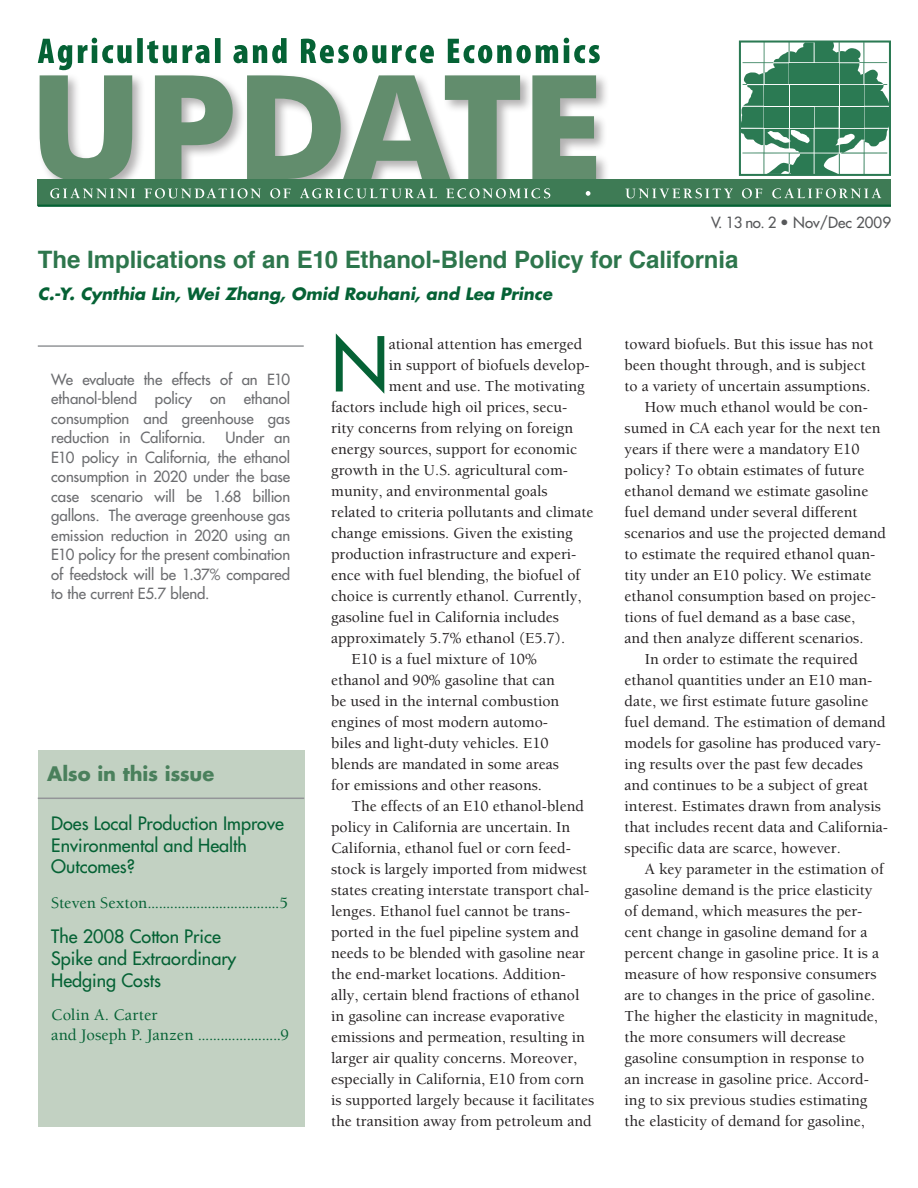
<style>
.page{position:relative;width:918px;height:1188px;background:#fff}
.page>*{position:absolute;margin:0;border:0;box-sizing:border-box;transform-origin:0 0}
.t1{font:500 73.5px "Futura Std";color:#056235}
.t2{font:700 24px "Helvetica";letter-spacing:-.005em;color:#2d764c}
.t3{font:700 19.5px "Futura Std";letter-spacing:-.01em;color:#4a805c}
.t4{font:500 18px/21.6px "Futura Std";color:#056235}
.t5{font:500 16.5px/19.8px "Berkeley Std";letter-spacing:.005em;color:#056235}
.t6{font:italic 700 16.5px "Futura Std";color:#056235}
.t7{font:500 15.75px "Berkeley Std";color:#231f20}
.t8{font:500 15px/19.5px "Futura Std";letter-spacing:-.005em;color:#6c6d70;text-align:justify}
.t9{font:500 15px "Futura Std";color:#57585a}
</style>
<div class="page">
<div style="left:37px;top:72px;width:573px;height:124px;background:#231f20;opacity:.35"></div>
<svg style="left:40px;top:75px;width:556px;height:104px;fill:#628d6d"></svg>
<div style="left:38px;top:179px;width:853px;height:27px;background:#3e7b55"></div>
<svg style="left:38px;top:38px;width:562px;height:32px"></svg>
<svg style="left:742px;top:44px;width:146px;height:129px"></svg>
<div style="left:739px;top:41px;width:152px;height:135px;border:2px solid #056235"></div>
<hr style="left:38px;top:205px;width:853px;height:2px;background:#056235">
<svg style="left:50px;top:188px;width:831px;height:10px"></svg>
<div style="left:38px;top:751px;width:266px;height:376px;background:#c2d1c2"></div>
<hr style="left:38px;top:798px;width:266px;height:1px;background:#939598">
<hr style="left:38px;top:345px;width:266px;height:2px;background:#939598">
<p class="t9" style="left:711px;top:213px;width:181px">V. 13 no. 2 • Nov/Dec 2009</p>
<h2 class="t2" style="left:38px;top:240px;width:702px">The Implications of an E10 Ethanol-Blend Policy for California</h2>
<p class="t6" style="left:38px;top:283px;width:516px">C.-Y. Cynthia Lin, Wei Zhang, Omid Rouhani, and Lea Prince</p>
<p class="t7" style="left:625px;top:336px;width:250px">toward biofuels. But this issue has not</p>
<p class="t7" style="left:625px;top:357px;width:243px">been thought through, and is subject</p>
<p class="t7" style="left:625px;top:378px;width:247px">to a variety of uncertain assumptions.</p>
<p class="t7" style="left:645px;top:399px;width:225px">How much ethanol would be con-</p>
<p class="t7" style="left:625px;top:420px;width:258px">sumed in CA each year for the next ten</p>
<p class="t7" style="left:625px;top:441px;width:237px">years if there were a mandatory E10</p>
<p class="t7" style="left:625px;top:462px;width:241px">policy? To obtain estimates of future</p>
<p class="t7" style="left:625px;top:483px;width:245px">ethanol demand we estimate gasoline</p>
<p class="t7" style="left:625px;top:504px;width:234px">fuel demand under several different</p>
<p class="t7" style="left:625px;top:525px;width:263px">scenarios and use the projected demand</p>
<p class="t7" style="left:625px;top:546px;width:252px">to estimate the required ethanol quan-</p>
<p class="t7" style="left:625px;top:567px;width:249px">tity under an E10 policy. We estimate</p>
<p class="t7" style="left:625px;top:588px;width:253px">ethanol consumption based on projec-</p>
<p class="t7" style="left:625px;top:609px;width:232px">tions of fuel demand as a base case,</p>
<p class="t7" style="left:625px;top:630px;width:240px">and then analyze different scenarios.</p>
<p class="t7" style="left:645px;top:651px;width:215px">In order to estimate the required</p>
<p class="t7" style="left:625px;top:672px;width:249px">ethanol quantities under an E10 man-</p>
<p class="t7" style="left:625px;top:693px;width:245px">date, we first estimate future gasoline</p>
<p class="t7" style="left:625px;top:714px;width:263px">fuel demand. The estimation of demand</p>
<p class="t7" style="left:625px;top:735px;width:258px">models for gasoline has produced vary-</p>
<p class="t7" style="left:625px;top:756px;width:240px">ing results over the past few decades</p>
<p class="t7" style="left:625px;top:777px;width:245px">and continues to be a subject of great</p>
<p class="t7" style="left:625px;top:798px;width:258px">interest. Estimates drawn from analysis</p>
<p class="t7" style="left:625px;top:819px;width:265px">that includes recent data and California-</p>
<p class="t7" style="left:625px;top:840px;width:218px">specific data are scarce, however.</p>
<p class="t7" style="left:645px;top:861px;width:240px">A key parameter in the estimation of</p>
<p class="t7" style="left:625px;top:882px;width:249px">gasoline demand is the price elasticity</p>
<p class="t7" style="left:625px;top:903px;width:239px">of demand, which measures the per-</p>
<p class="t7" style="left:625px;top:924px;width:244px">cent change in gasoline demand for a</p>
<p class="t7" style="left:625px;top:945px;width:256px">percent change in gasoline price. It is a</p>
<p class="t7" style="left:625px;top:966px;width:253px">measure of how responsive consumers</p>
<p class="t7" style="left:625px;top:987px;width:252px">are to changes in the price of gasoline.</p>
<p class="t7" style="left:625px;top:1008px;width:255px">The higher the elasticity in magnitude,</p>
<p class="t7" style="left:625px;top:1029px;width:223px">the more consumers will decrease</p>
<p class="t7" style="left:625px;top:1050px;width:241px">gasoline consumption in response to</p>
<p class="t7" style="left:625px;top:1070px;width:246px">an increase in gasoline price. Accord-</p>
<p class="t7" style="left:625px;top:1091px;width:244px">ing to six previous studies estimating</p>
<p class="t7" style="left:625px;top:1112px;width:242px">the elasticity of demand for gasoline,</p>
<h1 class="t1" style="left:331px;top:318px;width:59px">N</h1>
<p class="t7" style="left:389px;top:336px;width:195px">ational attention has emerged</p>
<p class="t7" style="left:389px;top:357px;width:202px">in support of biofuels develop-</p>
<p class="t7" style="left:389px;top:378px;width:197px">ment and use. The motivating</p>
<p class="t7" style="left:331px;top:399px;width:238px">factors include high oil prices, secu-</p>
<p class="t7" style="left:331px;top:420px;width:244px">rity concerns from relying on foreign</p>
<p class="t7" style="left:331px;top:441px;width:247px">energy sources, support for economic</p>
<p class="t7" style="left:331px;top:462px;width:238px">growth in the U.S. agricultural com-</p>
<p class="t7" style="left:331px;top:483px;width:218px">munity, and environmental goals</p>
<p class="t7" style="left:331px;top:504px;width:264px">related to criteria pollutants and climate</p>
<p class="t7" style="left:331px;top:525px;width:243px">change emissions. Given the existing</p>
<p class="t7" style="left:331px;top:546px;width:247px">production infrastructure and experi-</p>
<p class="t7" style="left:331px;top:567px;width:251px">ence with fuel blending, the biofuel of</p>
<p class="t7" style="left:331px;top:588px;width:252px">choice is currently ethanol. Currently,</p>
<p class="t7" style="left:331px;top:609px;width:229px">gasoline fuel in California includes</p>
<p class="t7" style="left:331px;top:630px;width:235px">approximately 5.7% ethanol (E5.7).</p>
<p class="t7" style="left:351px;top:651px;width:187px">E10 is a fuel mixture of 10%</p>
<p class="t7" style="left:331px;top:672px;width:225px">ethanol and 90% gasoline that can</p>
<p class="t7" style="left:331px;top:693px;width:230px">be used in the internal combustion</p>
<p class="t7" style="left:331px;top:714px;width:219px">engines of most modern automo-</p>
<p class="t7" style="left:331px;top:735px;width:219px">biles and light-duty vehicles. E10</p>
<p class="t7" style="left:331px;top:756px;width:229px">blends are mandated in some areas</p>
<p class="t7" style="left:331px;top:777px;width:212px">for emissions and other reasons.</p>
<p class="t7" style="left:351px;top:798px;width:234px">The effects of an E10 ethanol-blend</p>
<p class="t7" style="left:331px;top:819px;width:241px">policy in California are uncertain. In</p>
<p class="t7" style="left:331px;top:840px;width:241px">California, ethanol fuel or corn feed-</p>
<p class="t7" style="left:331px;top:861px;width:258px">stock is largely imported from midwest</p>
<p class="t7" style="left:331px;top:882px;width:260px">states creating interstate transport chal-</p>
<p class="t7" style="left:331px;top:903px;width:241px">lenges. Ethanol fuel cannot be trans-</p>
<p class="t7" style="left:331px;top:924px;width:249px">ported in the fuel pipeline system and</p>
<p class="t7" style="left:331px;top:945px;width:255px">needs to be blended with gasoline near</p>
<p class="t7" style="left:331px;top:966px;width:236px">the end-market locations. Addition-</p>
<p class="t7" style="left:331px;top:987px;width:250px">ally, certain blend fractions of ethanol</p>
<p class="t7" style="left:331px;top:1008px;width:235px">in gasoline can increase evaporative</p>
<p class="t7" style="left:331px;top:1029px;width:255px">emissions and permeation, resulting in</p>
<p class="t7" style="left:331px;top:1050px;width:248px">larger air quality concerns. Moreover,</p>
<p class="t7" style="left:331px;top:1071px;width:255px">especially in California, E10 from corn</p>
<p class="t7" style="left:331px;top:1092px;width:265px">is supported largely because it facilitates</p>
<p class="t7" style="left:331px;top:1113px;width:262px">the transition away from petroleum and</p>
<p class="t8" style="left:51px;top:369px;width:240px">We evaluate the effects of an E10 ethanol-blend policy on ethanol consumption and greenhouse gas reduction in California.</p>
<p class="t8" style="left:51px;top:428px;width:241px;text-indent:174px">Under an E10 policy in California, the ethanol consumption in 2020 under the base case scenario will be 1.68 billion gallons. The average greenhouse gas emission reduction in 2020 using an E10 policy for the present combination of feedstock will be 1.37% compared to the current E5.7 blend.</p>
<p class="t3" style="left:47px;top:761px;width:169px">Also in this issue</p>
<p class="t4" style="left:51px;top:813px;width:234px">Does Local Production Improve<br>Environmental and Health<br>Outcomes?</p>
<p class="t5" style="left:51px;top:893px;width:238px">Steven Sexton...................................5</p>
<p class="t4" style="left:51px;top:926px;width:187px">The 2008 Cotton Price<br>Spike and Extraordinary<br>Hedging Costs</p>
<p class="t5" style="left:51px;top:1005px;width:239px">Colin A. Carter<br>and Joseph P. Janzen ......................9</p>
</div>
